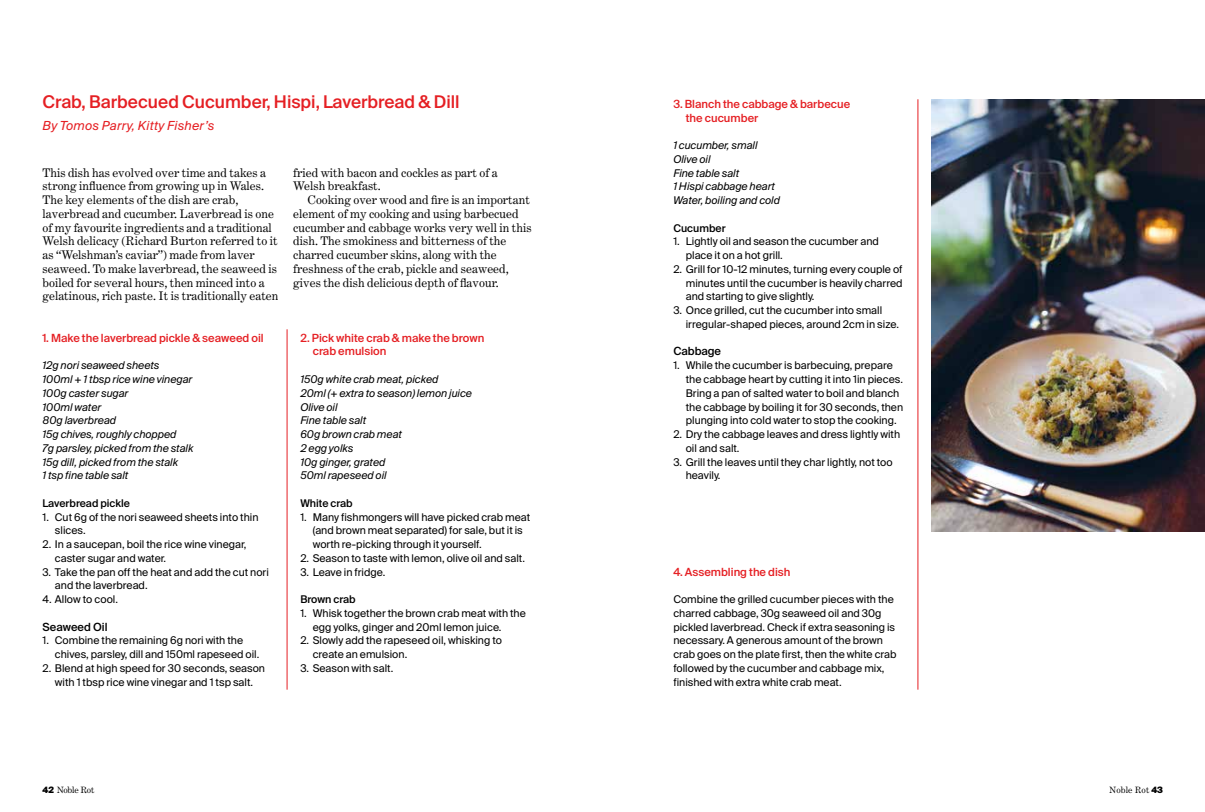
<style>
.page{position:relative;width:1205px;height:812px;background:#fff}
.page>*{position:absolute;margin:0;border:0;box-sizing:border-box;transform-origin:0 0}
.t1{font:500 17.5px "Suisse Intl";color:#e51f23}
.t2{font:italic 12.5px "Suisse Intl";letter-spacing:.025em;color:#e51f23}
.t3{font:11.88px/13.8px "Century Expanded";color:#000}
.t4{font:500 11.25px/13.8px "Suisse Intl";color:#e51f23}
.t5{font:500 11.25px "Suisse Intl";color:#000}
.t6{font:10.62px/13.8px "Suisse Intl";color:#000}
.t7{font:italic 10.62px/13.8px "Suisse Intl";color:#000}
.t8{font:500 10.62px "Suisse Intl";color:#000}
.t9{font:8.75px "Century Expanded";letter-spacing:-.015em;color:#000}
.s1{font-family:"Suisse Intl";font-weight:900}
</style>
<div class="page">
<hr style="left:287px;top:329px;width:1px;height:360px;background:#e51f23">
<hr style="left:917px;top:99px;width:1px;height:590px;background:#e51f23">
<img style="left:931px;top:99px;width:274px;height:432px">
<h1 class="t1" style="left:43px;top:91px;width:419px">Crab, Barbecued Cucumber, Hispi, Laverbread &amp; Dill</h1>
<p class="t2" style="left:43px;top:119px;width:173px">By Tomos Parry, Kitty Fisher’s</p>
<p class="t3" style="left:43px;top:165px;width:237px">This dish has evolved over time and takes a strong influence from growing up in Wales.<br>The key elements of the dish are crab, laverbread and cucumber. Laverbread is one of my favourite ingredients and a traditional Welsh delicacy (Richard Burton referred to it as “Welshman’s caviar”) made from laver seaweed. To make laverbread, the seaweed is boiled for several hours, then minced into a gelatinous, rich paste. It is traditionally eaten</p>
<p class="t3" style="left:293px;top:165px;width:206px">fried with bacon and cockles as part of a<br>Welsh breakfast.</p>
<p class="t3" style="left:293px;top:193px;width:240px;text-indent:14px">Cooking over wood and fire is an important element of my cooking and using barbecued cucumber and cabbage works very well in this dish. The smokiness and bitterness of the charred cucumber skins, along with the freshness of the crab, pickle and seaweed, gives the dish delicious depth of flavour.</p>
<p class="t4" style="left:43px;top:331px;width:223px">1. Make the laverbread pickle &amp; seaweed oil</p>
<p class="t7" style="left:43px;top:358px;width:152px">12g nori seaweed sheets<br>100ml + 1 tbsp rice wine vinegar<br>100g caster sugar<br>100ml water<br>80g laverbread<br>15g chives, roughly chopped<br>7g parsley, picked from the stalk<br>15g dill, picked from the stalk<br>1 tsp fine table salt</p>
<p class="t8" style="left:43px;top:497px;width:89px">Laverbread pickle</p>
<p class="t6" style="left:55px;top:510px;width:205px;text-indent:-12px">1. Cut 6g of the nori seaweed sheets into thin slices.</p>
<p class="t6" style="left:55px;top:537px;width:193px;text-indent:-12px">2. In a saucepan, boil the rice wine vinegar, caster sugar and water.</p>
<p class="t6" style="left:55px;top:565px;width:215px;text-indent:-12px">3. Take the pan off the heat and add the cut nori and the laverbread.</p>
<p class="t6" style="left:43px;top:592px;width:77px">4. Allow to cool.</p>
<p class="t5" style="left:43px;top:620px;width:67px">Seaweed Oil</p>
<p class="t6" style="left:55px;top:633px;width:206px;text-indent:-12px">1. Combine the remaining 6g nori with the chives, parsley, dill and 150ml rapeseed oil.</p>
<p class="t6" style="left:43px;top:661px;width:224px;text-align:center">2. Blend at high speed for 30 seconds, season with 1 tbsp rice wine vinegar and 1 tsp salt.</p>
<p class="t4" style="left:313px;top:331px;width:173px;text-indent:-12px">2. Pick white crab &amp; make the brown crab emulsion</p>
<p class="t7" style="left:300px;top:372px;width:173px">150g white crab meat, picked<br>20ml (+ extra to season) lemon juice<br>Olive oil<br>Fine table salt<br>60g brown crab meat<br>2 egg yolks<br>10g ginger, grated<br>50ml rapeseed oil</p>
<p class="t8" style="left:300px;top:497px;width:54px">White crab</p>
<p class="t6" style="left:313px;top:510px;width:219px;text-indent:-12px">1. Many fishmongers will have picked crab meat (and brown meat separated) for sale, but it is worth re-picking through it yourself.</p>
<p class="t6" style="left:300px;top:551px;width:226px">2. Season to taste with lemon, olive oil and salt.</p>
<p class="t6" style="left:300px;top:565px;width:87px">3. Leave in fridge.</p>
<p class="t8" style="left:300px;top:593px;width:57px">Brown crab</p>
<p class="t6" style="left:313px;top:606px;width:215px;text-indent:-12px">1. Whisk together the brown crab meat with the egg yolks, ginger and 20ml lemon juice.</p>
<p class="t6" style="left:313px;top:633px;width:191px;text-indent:-12px">2. Slowly add the rapeseed oil, whisking to create an emulsion.</p>
<p class="t6" style="left:300px;top:661px;width:94px">3. Season with salt.</p>
<p class="t4" style="left:686px;top:97px;width:166px;text-indent:-12px">3. Blanch the cabbage &amp; barbecue the cucumber</p>
<p class="t7" style="left:673px;top:138px;width:108px">1 cucumber, small<br>Olive oil<br>Fine table salt<br>1 Hispi cabbage heart<br>Water, boiling and cold</p>
<p class="t8" style="left:673px;top:222px;width:54px">Cucumber</p>
<p class="t6" style="left:686px;top:235px;width:195px;text-indent:-12px">1. Lightly oil and season the cucumber and place it on a hot grill.</p>
<p class="t6" style="left:686px;top:262px;width:218px;text-align:justify;text-indent:-12px">2. Grill for 10-12 minutes, turning every couple of minutes until the cucumber is heavily charred and starting to give slightly.</p>
<p class="t6" style="left:686px;top:303px;width:215px;text-indent:-12px">3. Once grilled, cut the cucumber into small irregular-shaped pieces, around 2cm in size.</p>
<p class="t5" style="left:673px;top:345px;width:49px">Cabbage</p>
<p class="t6" style="left:686px;top:358px;width:219px;text-indent:-12px">1. While the cucumber is barbecuing, prepare the cabbage heart by cutting it into 1in pieces.<br>Bring a pan of salted water to boil and blanch the cabbage by boiling it for 30 seconds, then plunging into cold water to stop the cooking.</p>
<p class="t6" style="left:686px;top:427px;width:216px;text-indent:-12px">2. Dry the cabbage leaves and dress lightly with oil and salt.</p>
<p class="t6" style="left:686px;top:455px;width:208px;text-indent:-12px">3. Grill the leaves until they char lightly, not too heavily.</p>
<p class="t4" style="left:673px;top:564px;width:119px">4. Assembling the dish</p>
<p class="t6" style="left:673px;top:592px;width:225px">Combine the grilled cucumber pieces with the charred cabbage, 30g seaweed oil and 30g pickled laverbread. Check if extra seasoning is necessary. A generous amount of the brown crab goes on the plate first, then the white crab followed by the cucumber and cabbage mix, finished with extra white crab meat.</p>
<p class="t9" style="left:43px;top:784px;width:53px"><span class="s1">42</span> Noble Rot</p>
<p class="t9" style="left:1109px;top:784px;width:55px">Noble Rot <span class="s1">43</span></p>
</div>
